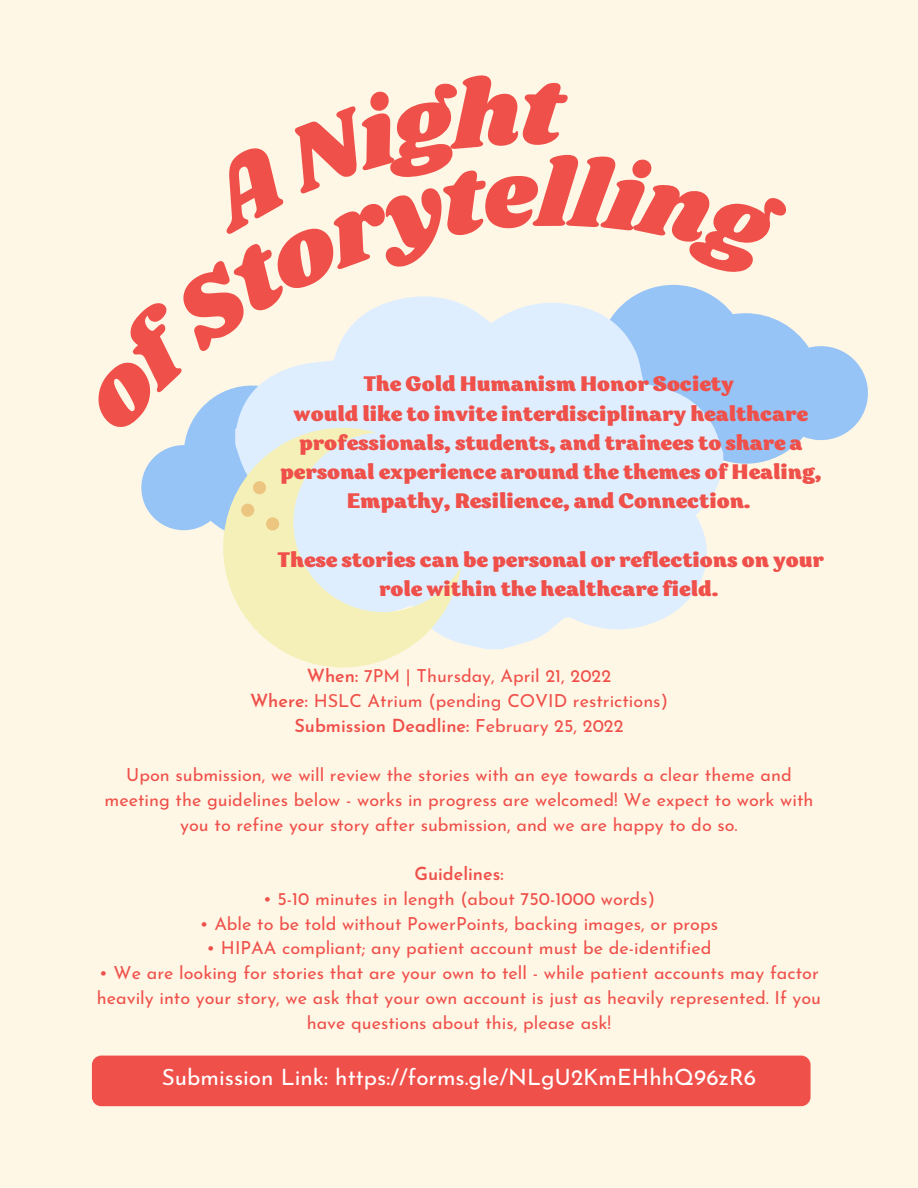
<style>
.page{position:relative;width:918px;height:1188px;background:#fff7e6}
.page>*{position:absolute;margin:0;border:0;box-sizing:border-box;transform-origin:0 0}
.t1{font:96px "Shrikhand";color:#ef504a}
.t2{font:22.5px "Josefin Sans";color:#fff}
.t3{font:900 21px/29.2px "Garbata";color:#ef504a;text-align:center}
.t4{font:18px/24.8px "Josefin Sans";color:#ef504a;text-align:center}
.t5{font:600 18px "Josefin Sans";color:#ef504a}
.s1{font-weight:600}
.s2{font-weight:400}
</style>
<div class="page">
<svg style="left:723px;top:327px;width:145px;height:137px;fill:#97c4f6"></svg>
<svg style="left:141px;top:435px;width:82px;height:96px;fill:#97c4f6"></svg>
<svg style="left:461px;top:435px;width:262px;height:214px;background:#e3effb"></svg>
<div style="left:92px;top:1056px;width:719px;height:50px;background:#ef504a;border-radius:9px"></div>
<svg style="left:223px;top:435px;width:238px;height:232px;background:#e8eee1"></svg>
<div style="left:241px;top:504px;width:13px;height:13px;background:#ecc680;border-radius:50%"></div>
<div style="left:253px;top:481px;width:13px;height:13px;background:#ecc680;border-radius:50%"></div>
<div style="left:266px;top:517px;width:13px;height:13px;background:#ecc680;border-radius:50%"></div>
<svg style="left:186px;top:284px;width:603px;height:151px"></svg>
<p class="t1" style="left:537px;top:128px;width:37px">l</p>
<p class="t3" style="left:364px;top:372px;width:372px">The Gold Humanism Honor Society</p>
<p class="t3" style="left:280px;top:401px;width:543px">would like to invite interdisciplinary healthcare professionals, students, and trainees to share a personal experience around the themes of Healing, Empathy, Resilience, and Connection.</p>
<p class="t3" style="left:278px;top:547px;width:547px">These stories can be personal or reflections on your role within the healthcare field.</p>
<p class="t4" style="left:307px;top:665px;width:306px"><span class="s1">When:</span> 7PM | Thursday, April 21, 2022</p>
<p class="t4" style="left:250px;top:690px;width:419px"><span class="s1">Where:</span> HSLC Atrium (pending COVID restrictions)</p>
<p class="t5" style="left:294px;top:718px;width:331px">Submission Deadline: <span class="s2">February 25, 2022</span></p>
<p class="t4" style="left:105px;top:764px;width:710px">Upon submission, we will review the stories with an eye towards a clear theme and meeting the guidelines below - works in progress are welcomed! We expect to work with you to refine your story after submission, and we are happy to do so.</p>
<p class="t5" style="left:414px;top:867px;width:91px">Guidelines:</p>
<p class="t4" style="left:263px;top:888px;width:393px">• 5-10 minutes in length (about 750-1000 words)</p>
<p class="t4" style="left:200px;top:913px;width:520px">• Able to be told without PowerPoints, backing images, or props</p>
<p class="t4" style="left:207px;top:937px;width:506px">• HIPAA compliant; any patient account must be de-identified</p>
<p class="t4" style="left:97px;top:962px;width:726px">• We are looking for stories that are your own to tell - while patient accounts may factor heavily into your story, we ask that your own account is just as heavily represented. If you have questions about this, please ask!</p>
<p class="t2" style="left:162px;top:1068px;width:596px">Submission Link: https://forms.gle/NLgU2KmEHhhQ96zR6</p>
</div>
